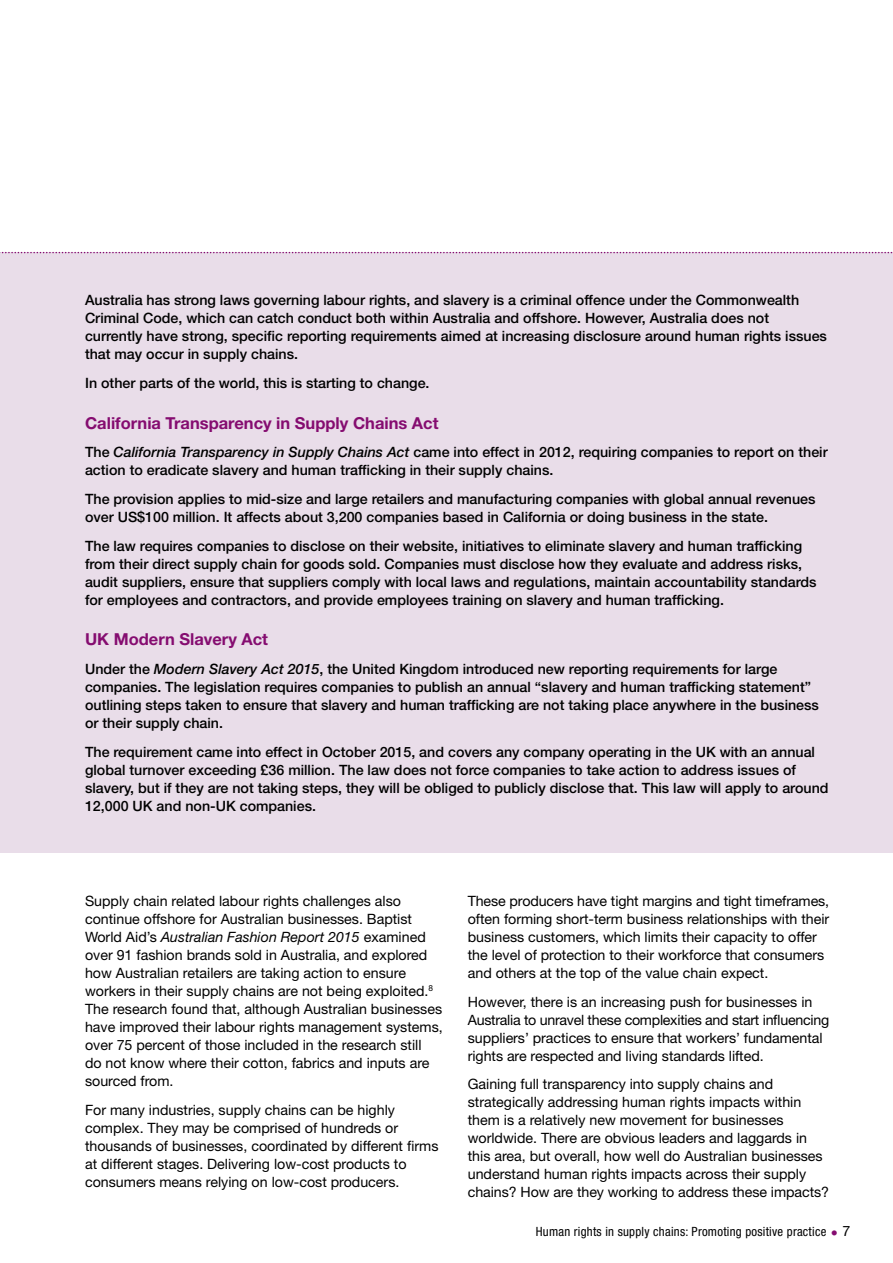
<style>
.page{position:relative;width:893px;height:1263px;background:#fff}
.page>*{position:absolute;margin:0;border:0;box-sizing:border-box;transform-origin:0 0}
.t1{font:700 16.5px "Helvetica Neue LT Std";color:#850c70}
.t2{font:500 14.25px/18px "Helvetica Neue LT Std";color:#000}
.t3{font:14.25px/18px "Helvetica Neue LT Std";color:#000}
.t4{font:condensed 12.75px "Helvetica Neue LT Std";letter-spacing:.02em;color:#000}
.s1{font-style:italic}
.s2{font-weight:500;font-size:14.25px;color:#850c70}
.s3{font-stretch:normal;font-size:14.25px}
</style>
<div class="page">
<div style="left:0;top:253px;width:893px;height:600px;background:#e9dde9"></div>
<svg style="left:0;top:252px;width:893px;height:1px"></svg>
<p class="t2" style="left:85px;top:291px;width:743px">Australia has strong laws governing labour rights, and slavery is a criminal offence under the Commonwealth Criminal Code, which can catch conduct both within Australia and offshore. However, Australia does not currently have strong, specific reporting requirements aimed at increasing disclosure around human rights issues that may occur in supply chains.</p>
<p class="t2" style="left:85px;top:374px;width:346px">In other parts of the world, this is starting to change.</p>
<p class="t1" style="left:85px;top:413px;width:355px">California Transparency in Supply Chains Act</p>
<p class="t2" style="left:85px;top:443px;width:744px">The <span class="s1">California Transparency in Supply Chains Act</span> came into effect in 2012, requiring companies to report on their action to eradicate slavery and human trafficking in their supply chains.</p>
<p class="t2" style="left:85px;top:490px;width:732px">The provision applies to mid-size and large retailers and manufacturing companies with global annual revenues over US$100 million. It affects about 3,200 companies based in California or doing business in the state.</p>
<p class="t2" style="left:85px;top:536px;width:733px">The law requires companies to disclose on their website, initiatives to eliminate slavery and human trafficking from their direct supply chain for goods sold. Companies must disclose how they evaluate and address risks, audit suppliers, ensure that suppliers comply with local laws and regulations, maintain accountability standards for employees and contractors, and provide employees training on slavery and human trafficking.</p>
<p class="t1" style="left:85px;top:629px;width:185px">UK Modern Slavery Act</p>
<p class="t2" style="left:85px;top:660px;width:735px">Under the <span class="s1">Modern Slavery Act 2015</span>, the United Kingdom introduced new reporting requirements for large companies. The legislation requires companies to publish an annual “slavery and human trafficking statement” outlining steps taken to ensure that slavery and human trafficking are not taking place anywhere in the business or their supply chain.</p>
<p class="t2" style="left:85px;top:742px;width:745px">The requirement came into effect in October 2015, and covers any company operating in the UK with an annual global turnover exceeding £36 million. The law does not force companies to take action to address issues of slavery, but if they are not taking steps, they will be obliged to publicly disclose that. This law will apply to around 12,000 UK and non-UK companies.</p>
<p class="t3" style="left:85px;top:892px;width:359px">Supply chain related labour rights challenges also continue offshore for Australian businesses. Baptist World Aid’s <span class="s1">Australian Fashion Report 2015</span> examined over 91 fashion brands sold in Australia, and explored how Australian retailers are taking action to ensure workers in their supply chains are not being exploited.<sup>8<br></sup>The research found that, although Australian businesses have improved their labour rights management systems, over 75 percent of those included in the research still<br>do not know where their cotton, fabrics and inputs are sourced from.</p>
<p class="t3" style="left:85px;top:1100px;width:355px">For many industries, supply chains can be highly complex. They may be comprised of hundreds or thousands of businesses, coordinated by different firms at different stages. Delivering low-cost products to consumers means relying on low-cost producers.</p>
<p class="t3" style="left:468px;top:892px;width:363px">These producers have tight margins and tight timeframes, often forming short-term business relationships with their business customers, which limits their capacity to offer the level of protection to their workforce that consumers and others at the top of the value chain expect.</p>
<p class="t3" style="left:468px;top:992px;width:363px">However, there is an increasing push for businesses in Australia to unravel these complexities and start influencing suppliers’ practices to ensure that workers’ fundamental rights are respected and living standards lifted.</p>
<p class="t3" style="left:468px;top:1075px;width:363px">Gaining full transparency into supply chains and strategically addressing human rights impacts within them is a relatively new movement for businesses worldwide. There are obvious leaders and laggards in this area, but overall, how well do Australian businesses understand human rights impacts across their supply chains? How are they working to address these impacts?</p>
<p class="t4" style="left:536px;top:1224px;width:316px">Human rights in supply chains: Promoting positive practice <span class="s2">•</span> <span class="s3">7</span></p>
</div>
